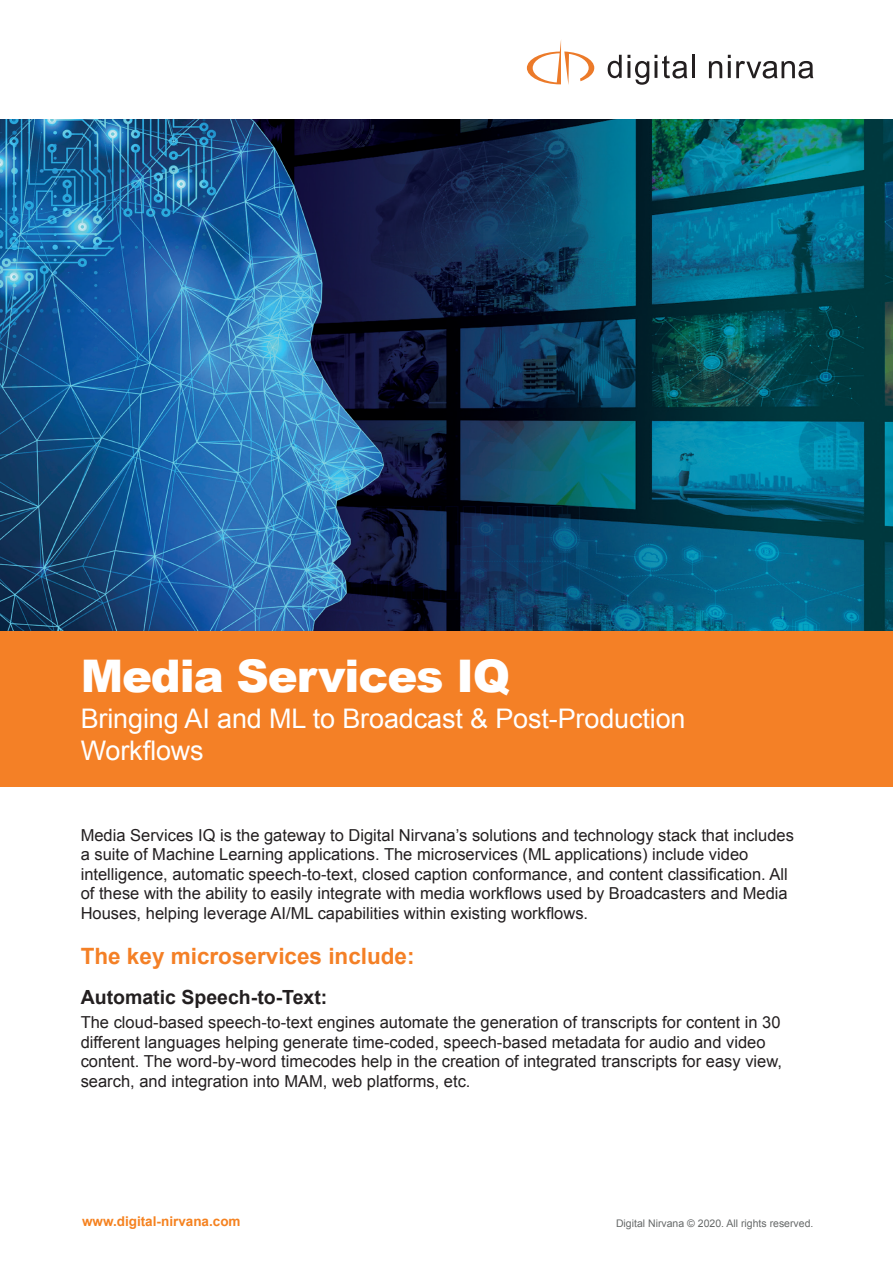
<style>
.page{position:relative;width:893px;height:1263px;background:#fff}
.page>*{position:absolute;margin:0;border:0;box-sizing:border-box;transform-origin:0 0}
.t1{font:900 45px "Arial";letter-spacing:-.025em;color:#fff}
.t2{font:27px/31.5px "Arial";letter-spacing:-.005em;color:#fff}
.t3{font:700 22.5px "Arial";color:#f48026}
.t4{font:700 19.5px "Arial";color:#231f20}
.Paragraph{font:16.5px/19.5px "Arial";color:#231f20}
.t5{font:700 13.5px "Arial";color:#f58220}
.t6{font:10.5px "Arial";color:#666969}
</style>
<div class="page">
<img style="left:0;top:119px;width:893px;height:512px">
<div style="left:0;top:631px;width:893px;height:156px;background:#f48026"></div>
<svg style="left:709px;top:61px;width:13px;height:17px"></svg>
<svg style="left:608px;top:55px;width:79px;height:30px"></svg>
<hr style="left:654px;top:61px;width:3px;height:17px;background:#231f20">
<hr style="left:692px;top:55px;width:3px;height:23px;background:#231f20">
<svg style="left:728px;top:55px;width:85px;height:24px"></svg>
<hr style="left:728px;top:61px;width:3px;height:17px;background:#231f20">
<svg style="left:527px;top:40px;width:67px;height:45px"></svg>
<p class="t1" style="left:81px;top:643px;width:431px">Media Services IQ</p>
<p class="t2" style="left:81px;top:703px;width:606px">Bringing AI and ML to Broadcast &amp; Post-Production<br>Workflows</p>
<p class="Paragraph" style="left:81px;top:825px;width:715px">Media Services IQ is the gateway to Digital Nirvana’s solutions and technology stack that includes a suite of Machine Learning applications. The microservices (ML applications) include video intelligence, automatic speech-to-text, closed caption conformance, and content classification. All of these with the ability to easily integrate with media workflows used by Broadcasters and Media Houses, helping leverage AI/ML capabilities within existing workflows.</p>
<p class="t3" style="left:81px;top:941px;width:335px">The key microservices include:</p>
<p class="t4" style="left:81px;top:984px;width:248px">Automatic Speech-to-Text:</p>
<p class="Paragraph" style="left:81px;top:1013px;width:703px">The cloud-based speech-to-text engines automate the generation of transcripts for content in 30 different languages helping generate time-coded, speech-based metadata for audio and video content. The word-by-word timecodes help in the creation of integrated transcripts for easy view, search, and integration into MAM, web platforms, etc.</p>
<p class="t5" style="left:82px;top:1212px;width:160px">www.digital-nirvana.com</p>
<p class="t6" style="left:616px;top:1216px;width:199px">Digital Nirvana © 2020. All rights reserved.</p>
</div>
